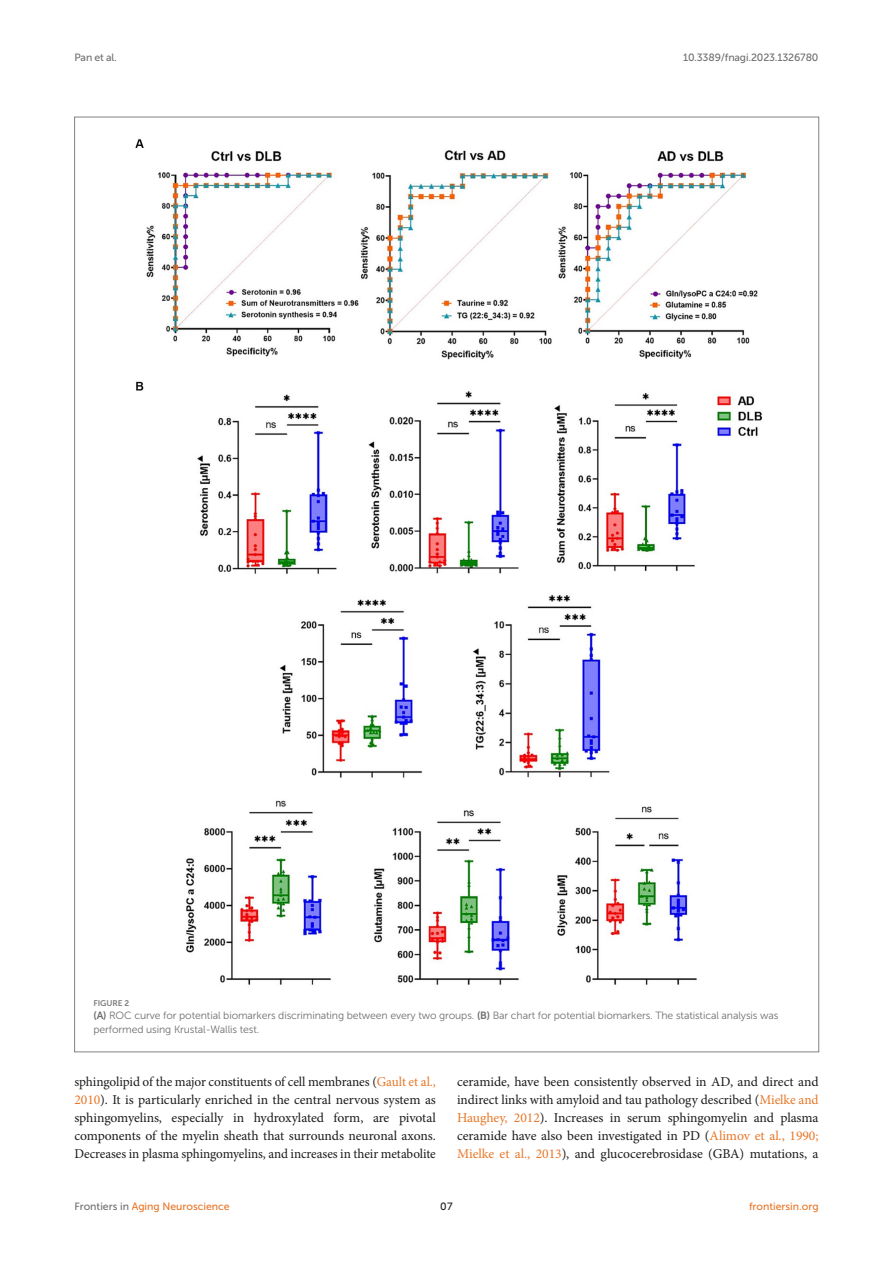
<style>
.page{position:relative;width:893px;height:1263px;background:#fff}
.page>*{position:absolute;margin:0;border:0;box-sizing:border-box;transform-origin:0 0}
.TEXT{font:13.5px/18px "Minion Pro";letter-spacing:-.005em;color:#1b1c1b;text-align:justify}
.FIG_LEG{font:10.5px/13.5px "Museo Sans 300";letter-spacing:-.01em;color:#706f70}
.t1{font:10.5px "Museo Sans 500";color:#e87626}
.t2{font:10.5px "Museo Sans 500";letter-spacing:-.015em;color:#706f70}
.t3{font:10.5px "Museo Sans 500";color:#1b1c1b}
.FIG_HD{font:8.25px "Museo Sans 700";letter-spacing:-.01em;color:#7e7f7f}
.s1{font-family:"Museo Sans 700"}
.s2{color:#e87626}
.s3{color:#706f70}
</style>
<div class="page">
<img style="left:135px;top:139px;width:627px;height:846px">
<p class="t2" style="left:74px;top:51px;width:44px">Pan et al.</p>
<p class="t2" style="left:683px;top:51px;width:137px">10.3389/fnagi.2023.1326780</p>
<p class="FIG_HD" style="left:94px;top:998px;width:37px">FIGURE 2</p>
<p class="FIG_LEG" style="left:94px;top:1009px;width:686px"><span class="s1">(A)</span> ROC curve for potential biomarkers discriminating between every two groups. <span class="s1">(B)</span> Bar chart for potential biomarkers. The statistical analysis was performed using Krustal-Wallis test.</p>
<p class="TEXT" style="left:74px;top:1073px;width:363px">sphingolipid of the major constituents of cell membranes (<span class="s2">Gault et al., 2010</span>). It is particularly enriched in the central nervous system as sphingomyelins, especially in hydroxylated form, are pivotal components of the myelin sheath that surrounds neuronal axons.<br>Decreases in plasma sphingomyelins, and increases in their metabolite</p>
<p class="TEXT" style="left:457px;top:1073px;width:363px">ceramide, have been consistently observed in AD, and direct and indirect links with amyloid and tau pathology described (<span class="s2">Mielke and Haughey, 2012</span>). Increases in serum sphingomyelin and plasma ceramide have also been investigated in PD (<span class="s2">Alimov et al., 1990; Mielke et al., 2013</span>), and glucocerebrosidase (GBA) mutations, a</p>
<p class="t1" style="left:74px;top:1200px;width:157px"><span class="s3">Frontiers in</span> Aging Neuroscience</p>
<p class="t3" style="left:440px;top:1200px;width:14px">07</p>
<p class="t1" style="left:749px;top:1200px;width:71px">frontiersin.org</p>
</div>
